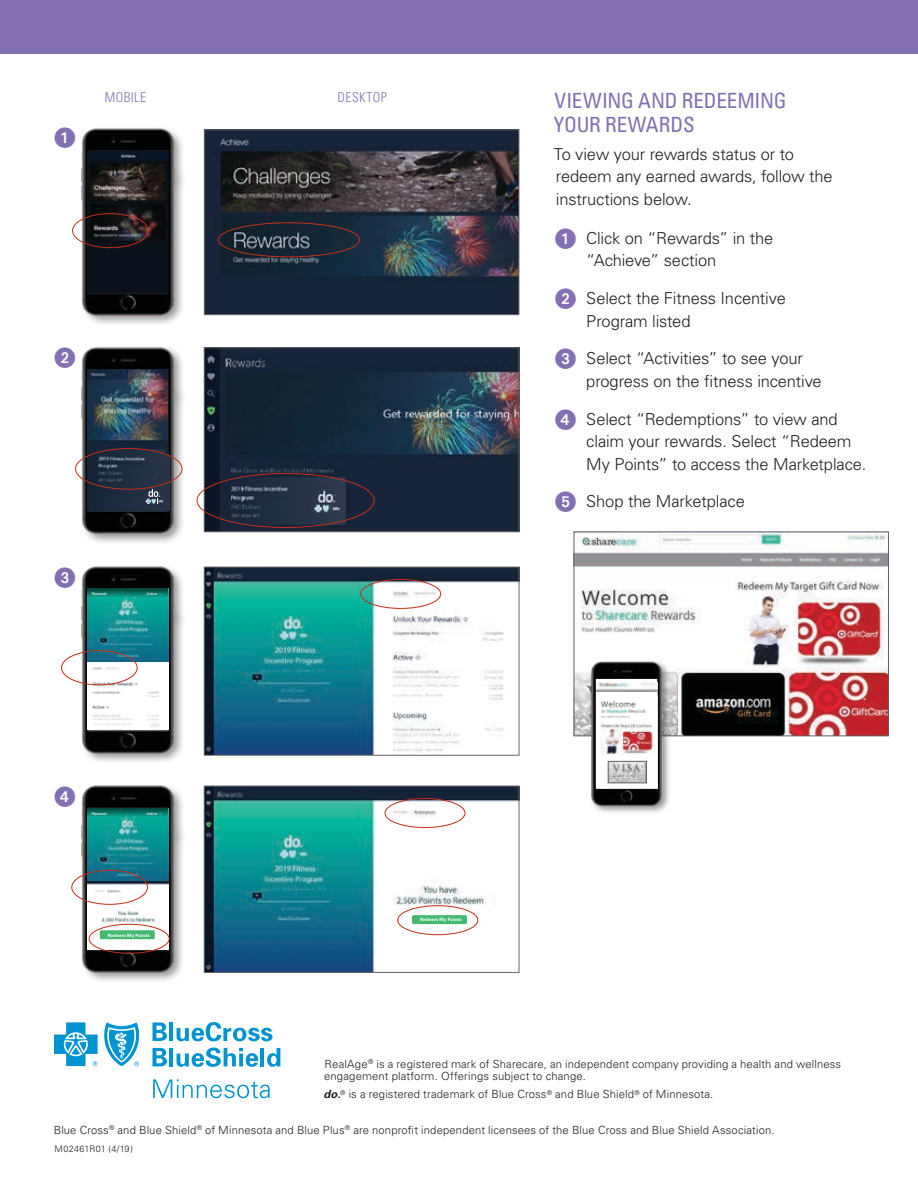
<style>
.page{position:relative;width:918px;height:1188px;background:#fff}
.page>*{position:absolute;margin:0;border:0;box-sizing:border-box;transform-origin:0 0}
.t1{font:condensed 21px/24px "Univers";letter-spacing:-.01em;color:#8370b3}
.t2{font:21px "European Pi One";color:#8370b3}
.t3{font:300 16.5px/22.5px "Univers";letter-spacing:-.01em;color:#231f20}
.t4{font:300 condensed 13.5px "Univers";letter-spacing:.035em;color:#8370b3}
.t5{font:300 11.25px/12.8px "Univers";letter-spacing:.01em;color:#231f20}
.t6{font:300 9px "Univers";letter-spacing:.015em;color:#231f20}
.t7{font:700 4.5px "Univers";letter-spacing:.035em;color:#fff}
.t8{font:3.75px "Arial";letter-spacing:.015em;color:#fff}
.s1{font-family:"European Pi One";font-weight:400;font-size:21px;color:#8370b3}
.s2{font-weight:700;font-style:italic}
</style>
<div class="page">
<img style="left:576px;top:534px;width:311px;height:200px">
<div style="left:574px;top:532px;width:315px;height:204px;border:1px solid #5f636a"></div>
<img style="left:579px;top:657px;width:96px;height:156px">
<div style="left:597px;top:680px;width:60px;height:75px;background:#fff"></div>
<img style="left:597px;top:682px;width:60px;height:107px">
<div style="left:597px;top:692px;width:60px;height:96px;background:#fff"></div>
<img style="left:600px;top:700px;width:48px;height:24px">
<svg style="left:153px;top:1022px;width:14px;height:19px"></svg>
<hr style="left:169px;top:1022px;width:4px;height:19px;background:#0093d1">
<svg style="left:177px;top:1022px;width:96px;height:19px"></svg>
<svg style="left:153px;top:1048px;width:14px;height:19px"></svg>
<hr style="left:169px;top:1048px;width:4px;height:18px;background:#0093d1">
<svg style="left:177px;top:1048px;width:81px;height:19px"></svg>
<hr style="left:261px;top:1048px;width:3px;height:18px;background:#0093d1">
<svg style="left:267px;top:1048px;width:14px;height:19px"></svg>
<svg style="left:153px;top:1079px;width:117px;height:19px"></svg>
<svg style="left:54px;top:1022px;width:86px;height:44px"></svg>
<div style="left:0;top:0;width:918px;height:54px;background:#8370b3"></div>
<img style="left:206px;top:131px;width:311px;height:182px">
<div style="left:204px;top:129px;width:315px;height:186px;border:1px solid #666767"></div>
<img style="left:72px;top:128px;width:111px;height:196px">
<img style="left:89px;top:152px;width:80px;height:141px">
<div style="left:72px;top:213px;width:77px;height:35px;border:1px solid #c0311a;border-radius:50%"></div>
<div style="left:218px;top:222px;width:142px;height:35px;border:1px solid #c0311a;border-radius:50%"></div>
<img style="left:75px;top:346px;width:108px;height:197px">
<img style="left:206px;top:349px;width:311px;height:181px">
<div style="left:204px;top:347px;width:315px;height:185px;border:1px solid #666767"></div>
<img style="left:88px;top:369px;width:80px;height:82px">
<div style="left:88px;top:488px;width:81px;height:23px;background:#1e2b3e"></div>
<svg style="left:88px;top:456px;width:81px;height:32px"></svg>
<svg style="left:146px;top:489px;width:17px;height:15px"></svg>
<img style="left:91px;top:450px;width:74px;height:34px">
<div style="left:75px;top:448px;width:108px;height:42px;border:1px solid #c0311a;border-radius:50%"></div>
<div style="left:197px;top:473px;width:178px;height:55px;border:1px solid #c0311a;border-radius:50%"></div>
<img style="left:66px;top:566px;width:117px;height:196px">
<img style="left:206px;top:569px;width:311px;height:185px">
<div style="left:204px;top:567px;width:315px;height:189px;border:1px solid #666767"></div>
<div style="left:360px;top:579px;width:81px;height:30px;border:1px solid #c0311a;border-radius:50%"></div>
<img style="left:87px;top:597px;width:81px;height:71px">
<img style="left:88px;top:662px;width:80px;height:68px">
<svg style="left:87px;top:589px;width:81px;height:8px"></svg>
<div style="left:61px;top:650px;width:77px;height:35px;border:1px solid #c0311a;border-radius:50%"></div>
<img style="left:71px;top:785px;width:112px;height:196px">
<img style="left:206px;top:788px;width:311px;height:183px">
<div style="left:204px;top:786px;width:315px;height:187px;border:1px solid #666767"></div>
<img style="left:87px;top:817px;width:81px;height:70px">
<img style="left:88px;top:882px;width:80px;height:67px">
<svg style="left:87px;top:808px;width:81px;height:9px"></svg>
<div style="left:384px;top:798px;width:82px;height:30px;border:1px solid #c0311a;border-radius:50%"></div>
<img style="left:93px;top:906px;width:68px;height:19px">
<div style="left:93px;top:936px;width:65px;height:13px;background:#fff"></div>
<div style="left:71px;top:870px;width:77px;height:35px;border:1px solid #c0311a;border-radius:50%"></div>
<div style="left:100px;top:930px;width:55px;height:9px;background:#44b86e;border-radius:2px"></div>
<div style="left:412px;top:915px;width:55px;height:9px;background:#44b86e;border-radius:2px"></div>
<div style="left:397px;top:905px;width:81px;height:30px;border:1px solid #c0311a;border-radius:50%"></div>
<div style="left:89px;top:924px;width:81px;height:30px;border:1px solid #c0311a;border-radius:50%"></div>
<img style="left:610px;top:763px;width:34px;height:18px">
<div style="left:608px;top:761px;width:38px;height:22px;border:1px solid #5f636a"></div>
<img style="left:601px;top:724px;width:53px;height:31px">
<p class="t2" style="left:54px;top:126px;width:22px">1</p>
<p class="t4" style="left:105px;top:90px;width:43px">MOBILE</p>
<p class="t4" style="left:338px;top:90px;width:51px">DESKTOP</p>
<p class="t2" style="left:54px;top:346px;width:22px">2</p>
<p class="t2" style="left:54px;top:566px;width:22px">3</p>
<p class="t8" style="left:92px;top:592px;width:17px">Rewards</p>
<p class="t8" style="left:147px;top:592px;width:12px">Active</p>
<p class="t1" style="left:554px;top:88px;width:234px">VIEWING AND REDEEMING<br>YOUR REWARDS</p>
<p class="t3" style="left:554px;top:143px;width:280px">To view your rewards status or to redeem any earned awards, follow the instructions below.</p>
<p class="t3" style="left:586px;top:227px;width:188px;text-indent:-31px"><span class="s1">1</span> Click on “Rewards” in the “Achieve” section</p>
<p class="t3" style="left:586px;top:287px;width:201px;text-indent:-31px"><span class="s1">2</span> Select the Fitness Incentive<br>Program listed</p>
<p class="t3" style="left:586px;top:347px;width:237px;text-indent:-31px"><span class="s1">3</span> Select “Activities” to see your progress on the fitness incentive</p>
<p class="t3" style="left:586px;top:408px;width:282px;text-indent:-31px"><span class="s1">4</span> Select “Redemptions” to view and claim your rewards. Select “Redeem<br>My Points” to access the Marketplace.</p>
<p class="t3" style="left:555px;top:490px;width:191px"><span class="s1">5</span> Shop the Marketplace</p>
<p class="t2" style="left:54px;top:785px;width:22px">4</p>
<p class="t8" style="left:92px;top:811px;width:17px">Rewards</p>
<p class="t8" style="left:147px;top:811px;width:12px">Active</p>
<p class="t7" style="left:108px;top:932px;width:43px">Redeem My Points</p>
<p class="t7" style="left:420px;top:917px;width:43px">Redeem My Points</p>
<p class="t5" style="left:324px;top:1057px;width:519px">RealAge<sup>®</sup> is a registered mark of Sharecare, an independent company providing a health and wellness engagement platform. Offerings subject to change.</p>
<p class="t5" style="left:323px;top:1088px;width:391px"><span class="s2">do.</span><sup>®</sup> is a registered trademark of Blue Cross<sup>®</sup> and Blue Shield<sup>®</sup> of Minnesota.</p>
<p class="t5" style="left:54px;top:1124px;width:722px">Blue Cross<sup>®</sup> and Blue Shield<sup>®</sup> of Minnesota and Blue Plus<sup>®</sup> are nonprofit independent licensees of the Blue Cross and Blue Shield Association.</p>
<p class="t6" style="left:55px;top:1143px;width:80px">M02461R01 (4/19)</p>
</div>
